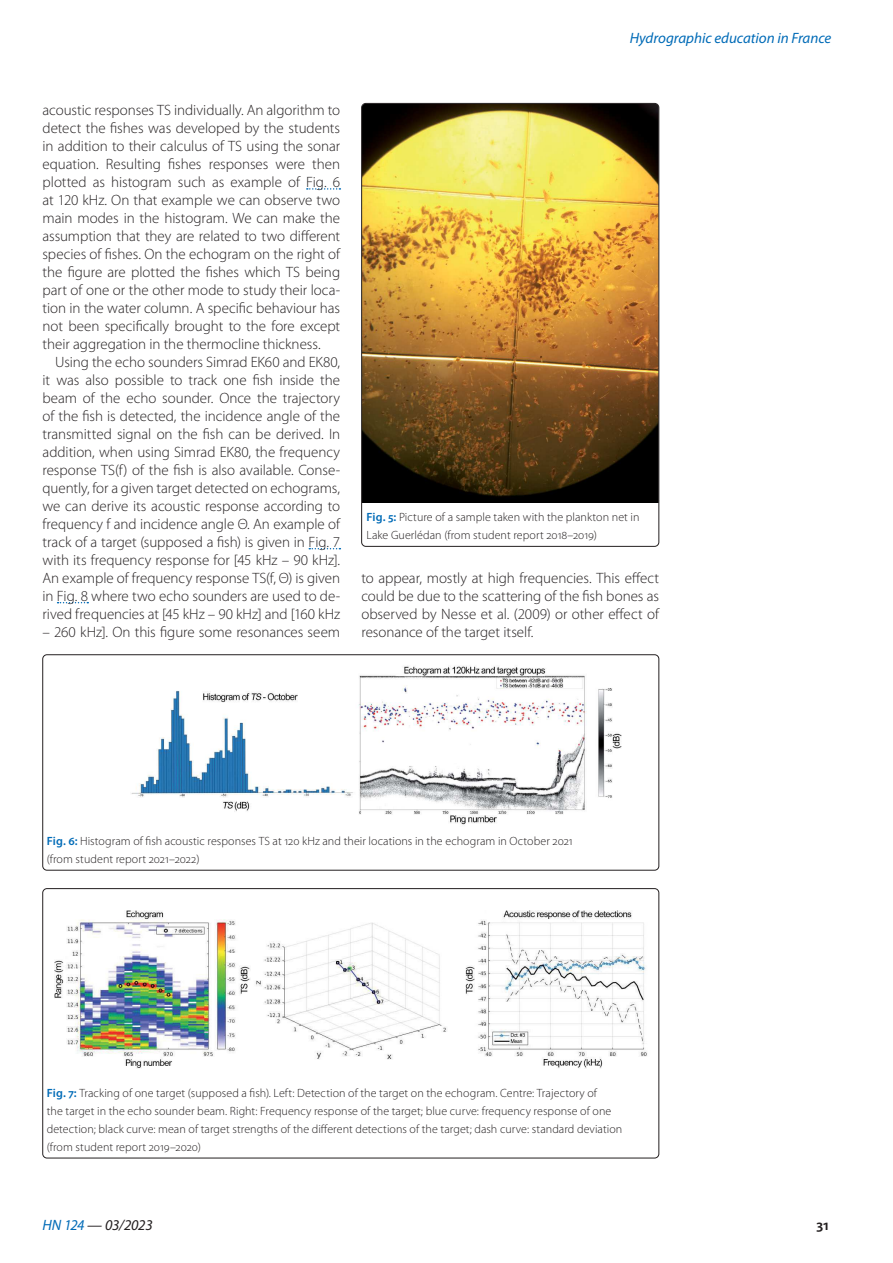
<style>
.page{position:relative;width:893px;height:1263px;background:#fff}
.page>*{position:absolute;margin:0;border:0;box-sizing:border-box;transform-origin:0 0}
.t1{font:300 15px/18px "Myriad Pro";letter-spacing:-.005em;color:#231f20;text-align:justify}
.t2{font:italic 15px "Myriad Pro";letter-spacing:-.005em;color:#006bb7}
.t3{font:italic 15px "Myriad Pro";letter-spacing:-.02em;color:#231f20}
.t4{font:600 15px "Myriad Pro";color:#231f20}
.t5{font:300 12px/18px "Myriad Pro";letter-spacing:.005em;color:#231f20}
.s1{font-weight:600;color:#006bb7}
.s2{color:#006bb7}
</style>
<div class="page">
<svg style="left:307px;top:188px;width:33px;height:2px"></svg>
<svg style="left:309px;top:548px;width:31px;height:1px"></svg>
<svg style="left:58px;top:602px;width:30px;height:1px"></svg>
<img style="left:363px;top:103px;width:295px;height:400px">
<div style="left:361px;top:103px;width:298px;height:444px;border:1px solid #231f20;border-radius:4px"></div>
<img style="left:131px;top:666px;width:491px;height:159px">
<div style="left:42px;top:655px;width:617px;height:215px;border:1px solid #231f20;border-radius:4px"></div>
<img style="left:54px;top:910px;width:593px;height:159px">
<div style="left:42px;top:888px;width:617px;height:270px;border:1px solid #231f20;border-radius:4px"></div>
<p class="t2" style="left:629px;top:30px;width:203px">Hydrographic education in France</p>
<p class="t1" style="left:42px;top:102px;width:299px">acoustic responses TS individually. An algorithm to detect the fishes was developed by the students in addition to their calculus of TS using the sonar equation. Resulting fishes responses were then plotted as histogram such as example of Fig. 6 at 120 kHz. On that example we can observe two main modes in the histogram. We can make the assumption that they are related to two different species of fishes. On the echogram on the right of the figure are plotted the fishes which TS being part of one or the other mode to study their loca&shy;tion in the water column. A specific behaviour has not been specifically brought to the fore except their aggregation in the thermocline thickness.</p>
<p class="t1" style="left:42px;top:354px;width:299px;text-indent:13px">Using the echo sounders Simrad EK60 and EK80, it was also possible to track one fish inside the beam of the echo sounder. Once the trajectory of the fish is detected, the incidence angle of the transmitted signal on the fish can be derived. In addition, when using Simrad EK80, the frequency response TS(f) of the fish is also available. Conse&shy;quently, for a given target detected on echograms, we can derive its acoustic response according to frequency f and incidence angle Θ. An example of track of a target (supposed a fish) is given in Fig. 7 with its frequency response for [45 kHz – 90 kHz].<br>An example of frequency response TS(f, Θ) is given in Fig. 8 where two echo sounders are used to de&shy;rived frequencies at [45 kHz – 90 kHz] and [160 kHz</p>
<p class="t1" style="left:42px;top:623px;width:299px">– 260 kHz]. On this figure some resonances seem</p>
<p class="t5" style="left:366px;top:509px;width:274px"><span class="s1">Fig. 5:</span> Picture of a sample taken with the plankton net in<br>Lake Guerlédan (from student report 2018–2019)</p>
<p class="t1" style="left:361px;top:569px;width:299px">to appear, mostly at high frequencies. This effect could be due to the scattering of the fish bones as observed by Nesse et al. (2009) or other effect of resonance of the target itself.</p>
<p class="t5" style="left:47px;top:833px;width:527px"><span class="s1">Fig. 6:</span> Histogram of fish acoustic responses TS at 120 kHz and their locations in the echogram in October 2021 (from student report 2021–2022)</p>
<p class="t5" style="left:47px;top:1084px;width:577px"><span class="s1">Fig. 7:</span> Tracking of one target (supposed a fish). Left: Detection of the target on the echogram. Centre: Trajectory of<br>the target in the echo sounder beam. Right: Frequency response of the target; blue curve: frequency response of one detection; black curve: mean of target strengths of the different detections of the target; dash curve: standard deviation (from student report 2019–2020)</p>
<p class="t3" style="left:42px;top:1218px;width:112px"><span class="s2">HN 124</span> — 03/2023</p>
<p class="t4" style="left:816px;top:1219px;width:14px">31</p>
</div>
